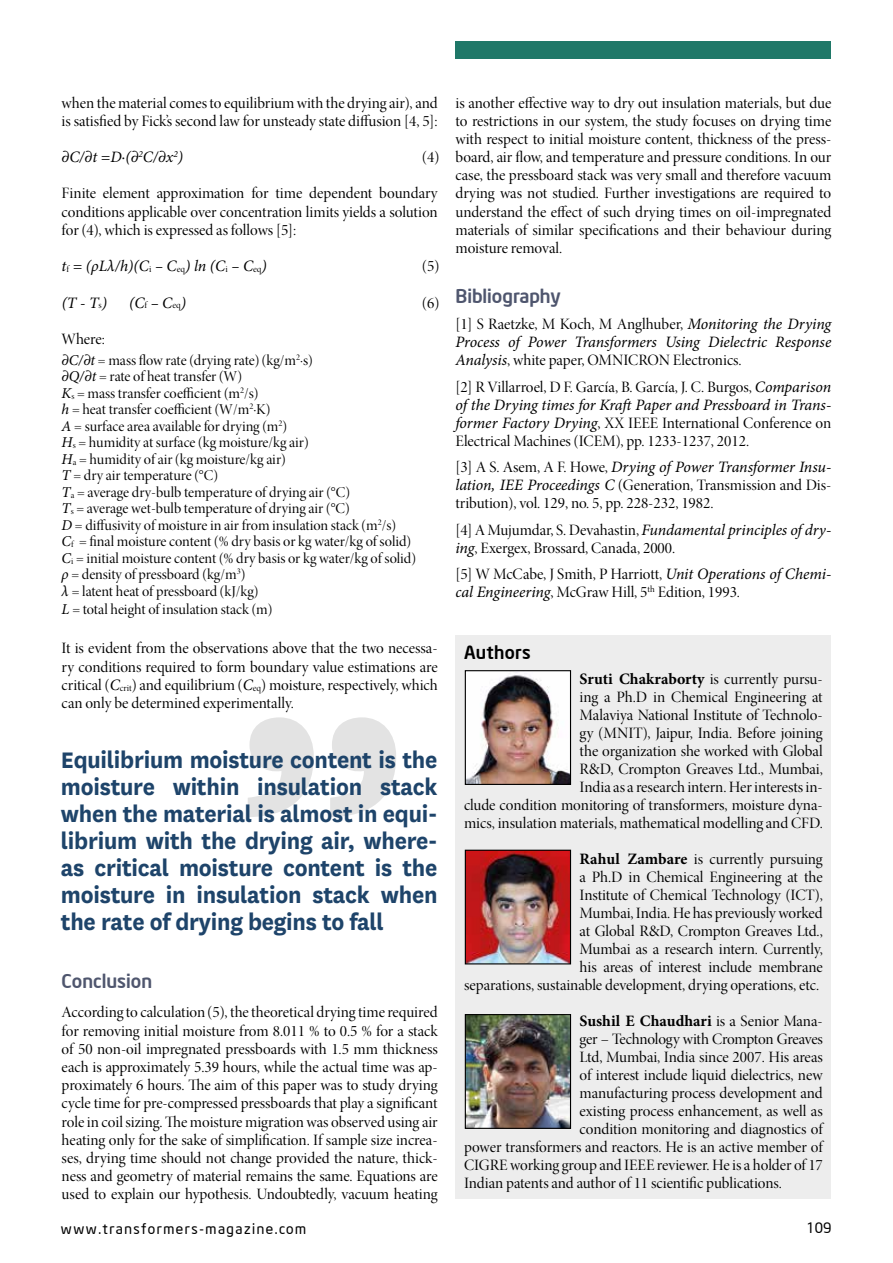
<style>
.page{position:relative;width:893px;height:1263px;background:#fff}
.page>*{position:absolute;margin:0;border:0;box-sizing:border-box;transform-origin:0 0}
.t1{font:700 26.25px/27px "National";letter-spacing:-.01em;color:#1e446a;text-align:justify;scale:.96 1}
.t2{font:500 18.75px "Neo Sans Intel";color:#4f566e}
.t3{font:500 18px "Neo Sans Intel";letter-spacing:.02em;color:#000}
.t4{font:15.9px/18.1px "Minion Pro Disp";letter-spacing:-.005em;color:#000}
.t5{font:italic 15.9px "Minion Pro";letter-spacing:-.01em;color:#000}
.t6{font:700 15.9px "Minion Pro";color:#000}
.t7{font:15px/16.5px "Minion Pro Disp";letter-spacing:-.005em;color:#000}
.t8{font:14.25px "Neo Sans Intel";letter-spacing:.11em;color:#000}
.s1{font-family:"Minion Pro Disp";font-style:normal;font-size:9.6px}
.s2{font-family:"Minion Pro";font-style:italic}
.s3{font-size:9px}
.s4{font-size:9.6px}
.s5{font-family:"Minion Pro Disp";font-style:normal}
.s6{font-family:"Minion Pro";font-weight:700}
.s7{font-family:"Minion Pro Disp";font-weight:400}
</style>
<div class="page">
<div style="left:455px;top:635px;width:376px;height:564px;background:#ededed"></div>
<img style="left:467px;top:672px;width:102px;height:111px">
<div style="left:465px;top:670px;width:106px;height:115px;border:1px solid #000"></div>
<img style="left:467px;top:852px;width:102px;height:110px">
<div style="left:465px;top:850px;width:106px;height:114px;border:1px solid #000"></div>
<img style="left:467px;top:1016px;width:102px;height:111px">
<div style="left:465px;top:1014px;width:106px;height:115px;border:1px solid #000"></div>
<svg style="left:248px;top:717px;width:148px;height:100px"></svg>
<div style="left:455px;top:41px;width:376px;height:17px;background:#1f7868"></div>
<p class="t4" style="left:62px;top:94px;width:377px">when the material comes to equilibrium with the drying air), and is satisfied by Fick’s second law for unsteady state diffusion [4, 5]:</p>
<p class="t5" style="left:62px;top:146px;width:123px">∂C/∂t =D·(∂<sup>2</sup>C/∂x<sup>2</sup>)</p>
<p class="t4" style="left:62px;top:185px;width:378px;text-align:justify">Finite element approximation for time dependent boundary conditions applicable over concentration limits yields a solution for (4), which is expressed as follows [5]:</p>
<p class="t5" style="left:62px;top:255px;width:207px">t<span class="s1">f</span> = (ρLλ/h)(C<span class="s1">i</span> – C<span class="s1">eq</span>) ln (C<span class="s1">i</span> – C<span class="s1">eq</span>)</p>
<p class="t5" style="left:62px;top:292px;width:47px">(T - T<span class="s1">s</span>)</p>
<p class="t5" style="left:129px;top:292px;width:59px">(C<span class="s1">f</span> – C<span class="s1">eq</span>)</p>
<p class="t4" style="left:62px;top:330px;width:45px">Where:</p>
<p class="t7" style="left:62px;top:352px;width:356px"><span class="s2">∂C/∂t</span> = mass flow rate (drying rate) (kg/m<sup>2</sup>·s)<br><span class="s2">∂Q/∂t</span> = rate of heat transfer (W)<br><span class="s2">K</span><span class="s3">s</span> = mass transfer coefficient (m<sup>2</sup>/s)<br><span class="s2">h</span> = heat transfer coefficient (W/m<sup>2</sup>·K)<br><span class="s2">A</span> = surface area available for drying (m<sup>2</sup>)<br><span class="s2">H</span><span class="s3">s</span> = humidity at surface (kg moisture/kg air)<br><span class="s2">H</span><span class="s3">a</span> = humidity of air (kg moisture/kg air)<br><span class="s2">T</span> = dry air temperature (°C)<br><span class="s2">T</span><span class="s3">a</span> = average dry-bulb temperature of drying air (°C)<br><span class="s2">T</span><span class="s3">s</span> = average wet-bulb temperature of drying air (°C)<br><span class="s2">D</span> = diffusivity of moisture in air from insulation stack (m<sup>2</sup>/s)<br><span class="s2">C</span><span class="s3">f</span> = final moisture content (% dry basis or kg water/kg of solid)<br><span class="s2">C</span><span class="s3">i</span> = initial moisture content (% dry basis or kg water/kg of solid) <span class="s2">ρ</span> = density of pressboard (kg/m<sup>3</sup>)<br><span class="s2">λ</span> = latent heat of pressboard (kJ/kg)</p>
<p class="t7" style="left:62px;top:601px;width:212px"><span class="s2">L</span> = total height of insulation stack (m)</p>
<p class="t4" style="left:62px;top:640px;width:378px;text-align:justify">It is evident from the observations above that the two necessa&shy;ry conditions required to form boundary value estimations are critical (<span class="s2">C</span><span class="s4">crit</span>) and equilibrium (<span class="s2">C</span><span class="s4">eq</span>) moisture, respectively, which can only be determined experimentally.</p>
<p class="t4" style="left:422px;top:148px;width:18px">(4)</p>
<p class="t4" style="left:422px;top:257px;width:18px">(5)</p>
<p class="t4" style="left:422px;top:294px;width:18px">(6)</p>
<p class="t1" style="left:61px;top:745px;width:394px">Equilibrium moisture content is the moisture within insulation stack when the material is almost in equi&shy;librium with the drying air, where&shy;as critical moisture content is the moisture in insulation stack when the rate of drying begins to fall</p>
<p class="t2" style="left:62px;top:969px;width:92px">Conclusion</p>
<p class="t4" style="left:62px;top:1003px;width:378px;text-align:justify">According to calculation (5), the theoretical drying time required for removing initial moisture from 8.011 % to 0.5 % for a stack of 50 non-oil impregnated pressboards with 1.5 mm thickness each is approximately 5.39 hours, while the actual time was ap&shy;proximately 6 hours. The aim of this paper was to study drying cycle time for pre-compressed pressboards that play a significant role in coil sizing. The moisture migration was observed using air heating only for the sake of simplification. If sample size increa&shy;ses, drying time should not change provided the nature, thick&shy;ness and geometry of material remains the same. Equations are used to explain our hypothesis. Undoubtedly, vacuum heating</p>
<p class="t4" style="left:455px;top:94px;width:377px;text-align:justify">is another effective way to dry out insulation materials, but due to restrictions in our system, the study focuses on drying time with respect to initial moisture content, thickness of the press&shy;board, air flow, and temperature and pressure conditions. In our case, the pressboard stack was very small and therefore vacuum drying was not studied. Further investigations are required to understand the effect of such drying times on oil-impregnated materials of similar specifications and their behaviour during moisture removal.</p>
<p class="t2" style="left:455px;top:284px;width:107px">Bibliography</p>
<p class="t4" style="left:455px;top:315px;width:377px">[1] S Raetzke, M Koch, M Anglhuber, <span class="s2">Monitoring the Drying</span></p>
<p class="t5" style="left:455px;top:331px;width:377px">Process of Power Transformers Using Dielectric Response</p>
<p class="t4" style="left:455px;top:347px;width:377px;line-height:26.5px"><span class="s2">Analysis</span>, white paper, OMNICRON Electronics.<br>[2] R Villarroel, D F. García, B. García, J. C. Burgos, <span class="s2">Comparison</span></p>
<p class="t5" style="left:455px;top:394px;width:377px">of the Drying times for Kraft Paper and Pressboard in Trans-</p>
<p class="t4" style="left:455px;top:414px;width:377px"><span class="s2">former Factory Drying</span>, XX IEEE International Conference on<br>Electrical Machines (ICEM), pp. 1233-1237, 2012.</p>
<p class="t5" style="left:455px;top:456px;width:377px"><span class="s5">[3] A S. Asem, A F. Howe,</span> Drying of Power Transformer Insu-</p>
<p class="t4" style="left:455px;top:476px;width:377px"><span class="s2">lation, IEE Proceedings C</span> (Generation, Transmission and Dis&shy;tribution), vol. 129, no. 5, pp. 228-232, 1982.</p>
<p class="t5" style="left:455px;top:519px;width:377px"><span class="s5">[4] A Mujumdar, S. Devahastin,</span> Fundamental principles of dry-</p>
<p class="t4" style="left:455px;top:535px;width:377px;line-height:26.5px"><span class="s2">ing</span>, Exergex, Brossard, Canada, 2000.<br>[5] W McCabe, J Smith, P Harriott, <span class="s2">Unit Operations of Chemi-</span></p>
<p class="t4" style="left:455px;top:583px;width:286px"><span class="s2">cal Engineering</span>, McGraw Hill, 5<sup>th</sup> Edition, 1993.</p>
<p class="t3" style="left:464px;top:641px;width:68px">Authors</p>
<p class="t4" style="left:464px;top:670px;width:360px;text-align:right"><span class="s6">Sruti Chakraborty</span> is currently pursu-<br>ing a Ph.D in Chemical Engineering at<br>Malaviya National Institute of Technolo-<br>gy (MNIT), Jaipur, India. Before joining<br>the organization she worked with Global<br>R&amp;D, Crompton Greaves Ltd., Mumbai,<br>India as a research intern. Her interests in-<br>clude condition monitoring of transformers, moisture dyna&shy;mics, insulation materials, mathematical modelling and CFD.</p>
<p class="t4" style="left:464px;top:850px;width:360px;text-align:right"><span class="s6">Rahul Zambare</span> is currently pursuing<br>a Ph.D in Chemical Engineering at the<br>Institute of Chemical Technology (ICT),<br>Mumbai, India. He has previously worked<br>at Global R&amp;D, Crompton Greaves Ltd.,<br>Mumbai as a research intern. Currently,<br>his areas of interest include membrane<br>separations, sustainable development, drying operations, etc.</p>
<p class="t6" style="left:580px;top:1010px;width:245px">Sushil E Chaudhari <span class="s7">is a Senior Mana-</span></p>
<p class="t4" style="left:580px;top:1030px;width:245px">ger – Technology with Crompton Greaves</p>
<p class="t4" style="left:580px;top:1048px;width:245px">Ltd, Mumbai, India since 2007. His areas</p>
<p class="t4" style="left:580px;top:1066px;width:245px">of interest include liquid dielectrics, new</p>
<p class="t4" style="left:580px;top:1084px;width:245px">manufacturing process development and</p>
<p class="t4" style="left:580px;top:1102px;width:245px">existing process enhancement, as well as</p>
<p class="t4" style="left:580px;top:1120px;width:245px">condition monitoring and diagnostics of</p>
<p class="t4" style="left:464px;top:1138px;width:360px">power transformers and reactors. He is an active member of</p>
<p class="t4" style="left:464px;top:1156px;width:360px">CIGRE working group and IEEE reviewer. He is a holder of 17</p>
<p class="t4" style="left:464px;top:1174px;width:319px">Indian patents and author of 11 scientific publications.</p>
<p class="t8" style="left:61px;top:1220px;width:247px">www.transformers-magazine.com</p>
<p class="t8" style="left:806px;top:1219px;width:26px">109</p>
</div>
